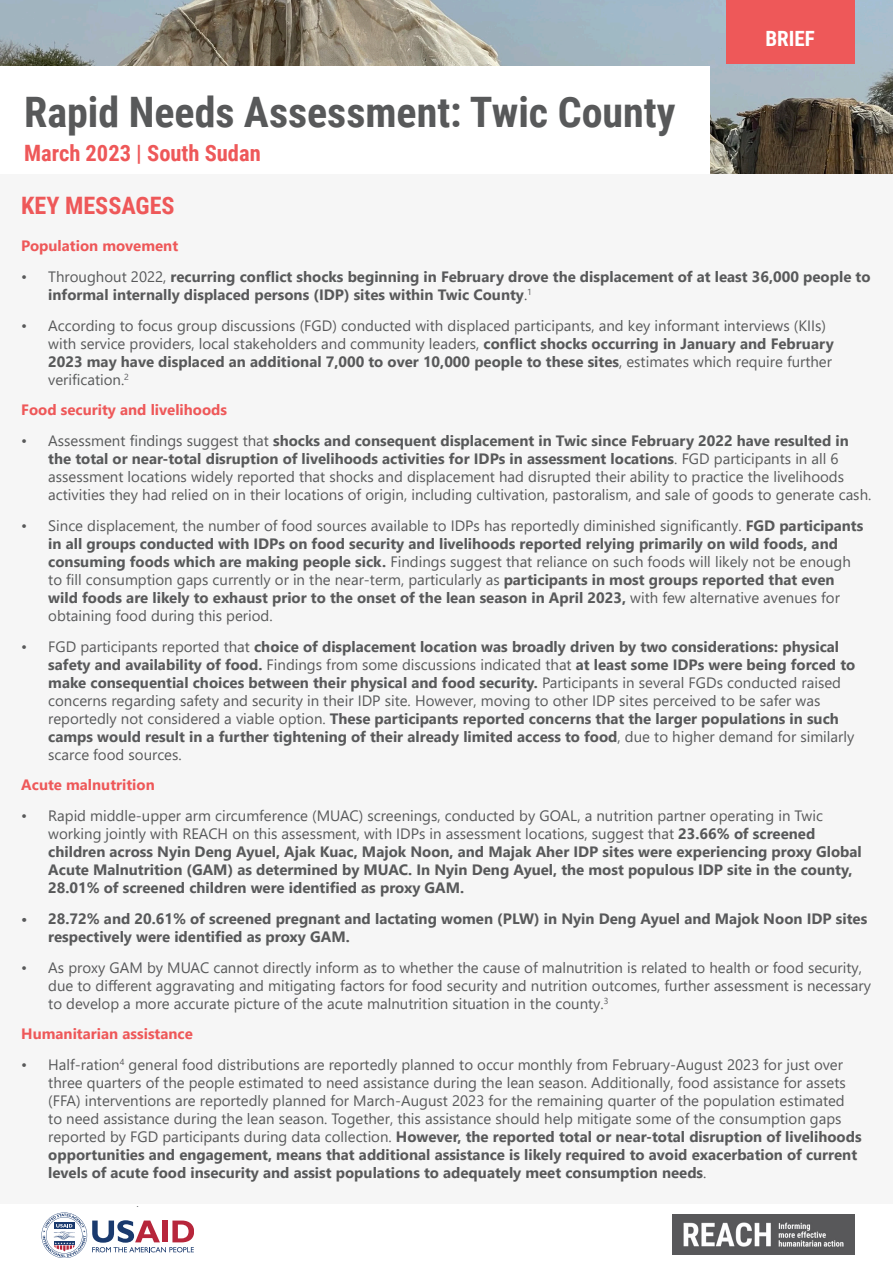
<style>
.page{position:relative;width:893px;height:1263px;background:#fff}
.page>*{position:absolute;margin:0;border:0;box-sizing:border-box;transform-origin:0 0}
.Title_of_Factsheet{font:700 42px "Roboto Condensed";color:#58595a}
.Content_Header{font:700 24px "Roboto Condensed";color:#ee5859}
.Subtitle_of_Factshee{font:700 22.5px "Roboto Condensed";color:#ee5859}
.t1{font:700 21px "Roboto Condensed";color:#fff}
.t2{font:15px/18px "Segoe UI";color:#58595a}
.t3{font:700 15px/18px "Segoe UI";color:#58595a}
.Key_Messages__Bullet{font:700 15px "Segoe UI";color:#ee5859}
.t4{font:8.55px "Arial";color:#2c3033}
.s1{font-weight:400}
.s2{font-weight:700}
</style>
<div class="page">
<img style="left:0;top:0;width:893px;height:174px">
<img style="left:672px;top:1214px;width:183px;height:40px">
<div style="left:726px;top:0;width:129px;height:64px;background:#ee5859"></div>
<svg style="left:41px;top:1212px;width:153px;height:45px"></svg>
<div style="left:0;top:66px;width:710px;height:145px;background:#fff"></div>
<div style="left:0;top:174px;width:893px;height:1029px;background:#f6f6f6"></div>
<h3 class="t1" style="left:765px;top:23px;width:51px">BRIEF</h3>
<p class="Title_of_Factsheet" style="left:24px;top:83px;width:653px">Rapid Needs Assessment: Twic County</p>
<p class="Subtitle_of_Factshee" style="left:24px;top:137px;width:238px">March 2023 | South Sudan</p>
<p class="Content_Header" style="left:21px;top:188px;width:155px">KEY MESSAGES</p>
<p class="Key_Messages__Bullet" style="left:21px;top:231px;width:158px">Population movement</p>
<p class="t3" style="left:48px;top:266px;width:824px;text-indent:-27px"><span class="s1">• Throughout 2022,</span> recurring conflict shocks beginning in February drove the displacement of at least 36,000 people to informal internally displaced persons (IDP) sites within Twic County<span class="s1">.</span><sup>1</sup></p>
<p class="t2" style="left:48px;top:315px;width:787px;text-indent:-27px">• According to focus group discussions (FGD) conducted with displaced participants, and key informant interviews (KIIs) with service providers, local stakeholders and community leaders, <span class="s2">conflict shocks occurring in January and February 2023 may have displaced an additional 7,000 to over 10,000 people to these sites</span>, estimates which require further verification.<sup>2</sup></p>
<p class="Key_Messages__Bullet" style="left:21px;top:396px;width:207px">Food security and livelihoods</p>
<p class="t2" style="left:48px;top:430px;width:825px;text-indent:-27px">• Assessment findings suggest that <span class="s2">shocks and consequent displacement in Twic since February 2022 have resulted in the total or near-total disruption of livelihoods activities for IDPs in assessment locations</span>. FGD participants in all 6 assessment locations widely reported that shocks and displacement had disrupted their ability to practice the livelihoods activities they had relied on in their locations of origin, including cultivation, pastoralism, and sale of goods to generate cash.</p>
<p class="t2" style="left:48px;top:515px;width:817px;text-indent:-27px">• Since displacement, the number of food sources available to IDPs has reportedly diminished significantly. <span class="s2">FGD participants in all groups conducted with IDPs on food security and livelihoods reported relying primarily on wild foods, and consuming foods which are making people sick.</span> Findings suggest that reliance on such foods will likely not be enough to fill consumption gaps currently or in the near-term, particularly as <span class="s2">participants in most groups reported that even wild foods are likely to exhaust prior to the onset of the lean season in April 2023,</span> with few alternative avenues for obtaining food during this period.</p>
<p class="t3" style="left:48px;top:636px;width:809px;text-indent:-27px"><span class="s1">• FGD participants reported that</span> choice of displacement location was broadly driven by two considerations: physical safety and availability of food. <span class="s1">Findings from some discussions indicated that</span> at least some IDPs were being forced to make consequential choices between their physical and food security. <span class="s1">Participants in several FGDs conducted raised concerns regarding safety and security in their IDP site. However, moving to other IDP sites perceived to be safer was reportedly not considered a viable option.</span> These participants reported concerns that the larger populations in such camps would result in a further tightening of their already limited access to food<span class="s1">, due to higher demand for similarly scarce food sources.</span></p>
<p class="Key_Messages__Bullet" style="left:21px;top:771px;width:135px">Acute malnutrition</p>
<p class="t3" style="left:48px;top:806px;width:815px;text-indent:-27px"><span class="s1">• Rapid middle-upper arm circumference (MUAC) screenings, conducted by GOAL, a nutrition partner operating in Twic working jointly with REACH on this assessment, with IDPs in assessment locations, suggest that</span> 23.66% of screened children across Nyin Deng Ayuel, Ajak Kuac, Majok Noon, and Majak Aher IDP sites were experiencing proxy Global Acute Malnutrition (GAM) as determined by MUAC. In Nyin Deng Ayuel, the most populous IDP site in the county, 28.01% of screened children were identified as proxy GAM.</p>
<p class="t3" style="left:48px;top:908px;width:820px;text-indent:-27px">• 28.72% and 20.61% of screened pregnant and lactating women (PLW) in Nyin Deng Ayuel and Majok Noon IDP sites respectively were identified as proxy GAM.</p>
<p class="t2" style="left:48px;top:957px;width:824px;text-indent:-27px">• As proxy GAM by MUAC cannot directly inform as to whether the cause of malnutrition is related to health or food security, due to different aggravating and mitigating factors for food security and nutrition outcomes, further assessment is necessary to develop a more accurate picture of the acute malnutrition situation in the county.<sup>3</sup></p>
<p class="Key_Messages__Bullet" style="left:21px;top:1020px;width:173px">Humanitarian assistance</p>
<p class="t2" style="left:48px;top:1054px;width:815px;text-indent:-27px">• Half-ration<sup>4</sup> general food distributions are reportedly planned to occur monthly from February-August 2023 for just over three quarters of the people estimated to need assistance during the lean season. Additionally, food assistance for assets (FFA) interventions are reportedly planned for March-August 2023 for the remaining quarter of the population estimated to need assistance during the lean season. Together, this assistance should help mitigate some of the consumption gaps reported by FGD participants during data collection. <span class="s2">However, the reported total or near-total disruption of livelihoods opportunities and engagement, means that additional assistance is likely required to avoid exacerbation of current levels of acute food insecurity and assist populations to adequately meet consumption needs</span>.</p>
<p class="t4" style="left:136px;top:1198px;width:4px">:</p>
</div>
